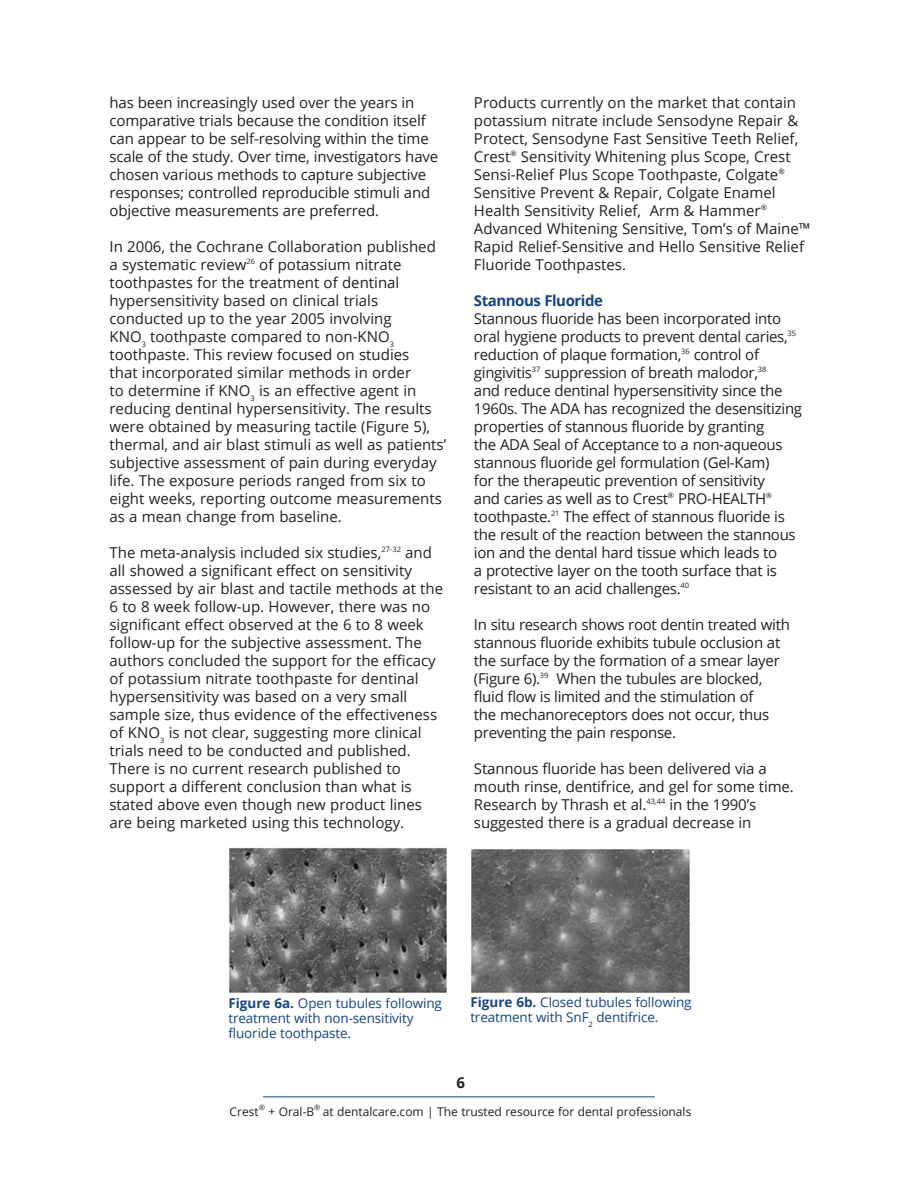
<style>
.page{position:relative;width:918px;height:1188px;background:#fff}
.page>*{position:absolute;margin:0;border:0;box-sizing:border-box;transform-origin:0 0}
.Main_Body{font:15px/18px "Open Sans";color:#231f20}
.Main_Body-2{font:15px/18px "Open Sans";letter-spacing:-.02em;color:#231f20}
.Subhead{font:700 15px "Open Sans";letter-spacing:-.03em;color:#164481}
.t1{font:700 15px "Open Sans";color:#231f20}
.Figure{font:13.5px/15px "Open Sans";letter-spacing:-.01em;color:#164481}
.t2{font:12px "Open Sans";color:#231f20}
.t3{font:7.5px "Open Sans";color:#231f20}
.s1{font-weight:700}
</style>
<div class="page">
<hr style="left:263px;top:1096px;width:392px;height:1px;background:#164481">
<img style="left:229px;top:848px;width:218px;height:145px">
<img style="left:471px;top:849px;width:219px;height:144px">
<p class="Main_Body" style="left:110px;top:93px;width:330px">has been increasingly used over the years in comparative trials because the condition itself can appear to be self-resolving within the time scale of the study. Over time, investigators have chosen various methods to capture subjective responses; controlled reproducible stimuli and objective measurements are preferred.</p>
<p class="Main_Body" style="left:110px;top:237px;width:338px">In 2006, the Cochrane Collaboration published a systematic review<sup>26</sup> of potassium nitrate toothpastes for the treatment of dentinal hypersensitivity based on clinical trials conducted up to the year 2005 involving<br>KNO<sub>3</sub> toothpaste compared to non-KNO<sub>3 </sub>toothpaste. This review focused on studies<br>that incorporated similar methods in order<br>to determine if KNO<sub>3</sub> is an effective agent in reducing dentinal hypersensitivity. The results were obtained by measuring tactile (Figure 5), thermal, and air blast stimuli as well as patients’ subjective assessment of pain during everyday life. The exposure periods ranged from six to eight weeks, reporting outcome measurements as a mean change from baseline.</p>
<p class="Main_Body" style="left:110px;top:543px;width:335px">The meta-analysis included six studies,<sup>27-32</sup> and all showed a significant effect on sensitivity assessed by air blast and tactile methods at the 6 to 8 week follow-up. However, there was no significant effect observed at the 6 to 8 week follow-up for the subjective assessment. The authors concluded the support for the efficacy of potassium nitrate toothpaste for dentinal hypersensitivity was based on a very small sample size, thus evidence of the effectiveness of KNO<sub>3</sub> is not clear, suggesting more clinical trials need to be conducted and published.<br>There is no current research published to support a different conclusion than what is stated above even though new product lines are being marketed using this technology.</p>
<p class="Main_Body" style="left:474px;top:93px;width:338px">Products currently on the market that contain potassium nitrate include Sensodyne Repair &amp; Protect, Sensodyne Fast Sensitive Teeth Relief, Crest<sup>®</sup> Sensitivity Whitening plus Scope, Crest Sensi-Relief Plus Scope Toothpaste, Colgate<sup>® </sup>Sensitive Prevent &amp; Repair, Colgate Enamel Health Sensitivity Relief, Arm &amp; Hammer<sup>® </sup>Advanced Whitening Sensitive, Tom’s of Maine™ Rapid Relief-Sensitive and Hello Sensitive Relief Fluoride Toothpastes.</p>
<p class="Subhead" style="left:474px;top:290px;width:130px">Stannous Fluoride</p>
<p class="Main_Body-2" style="left:474px;top:309px;width:330px">Stannous fluoride has been incorporated into oral hygiene products to prevent dental caries,<sup>35 </sup>reduction of plaque formation,<sup>36</sup> control of gingivitis<sup>37</sup> suppression of breath malodor,<sup>38<br></sup>and reduce dentinal hypersensitivity since the 1960s. The ADA has recognized the desensitizing properties of stannous fluoride by granting<br>the ADA Seal of Acceptance to a non-aqueous stannous fluoride gel formulation (Gel-Kam)<br>for the therapeutic prevention of sensitivity<br>and caries as well as to Crest<sup>®</sup> PRO-HEALTH<sup>® </sup>toothpaste.<sup>21</sup> The effect of stannous fluoride is the result of the reaction between the stannous ion and the dental hard tissue which leads to<br>a protective layer on the tooth surface that is resistant to an acid challenges.<sup>40</sup></p>
<p class="Main_Body-2" style="left:474px;top:615px;width:317px">In situ research shows root dentin treated with stannous fluoride exhibits tubule occlusion at the surface by the formation of a smear layer (Figure 6).<sup>39</sup> When the tubules are blocked, fluid flow is limited and the stimulation of<br>the mechanoreceptors does not occur, thus preventing the pain response.</p>
<p class="Main_Body" style="left:474px;top:759px;width:321px">Stannous fluoride has been delivered via a mouth rinse, dentifrice, and gel for some time.<br>Research by Thrash et al.<sup>43,44</sup> in the 1990’s suggested there is a gradual decrease in</p>
<p class="Figure" style="left:228px;top:995px;width:215px"><span class="s1">Figure 6a.</span> Open tubules following treatment with non-sensitivity fluoride toothpaste.</p>
<p class="Figure" style="left:470px;top:994px;width:223px"><span class="s1">Figure 6b.</span> Closed tubules following treatment with SnF<sub>2</sub> dentifrice.</p>
<p class="t1" style="left:456px;top:1072px;width:10px">6</p>
<p class="t2" style="left:230px;top:1103px;width:31px">Crest</p>
<p class="t3" style="left:259px;top:1102px;width:8px">®</p>
<p class="t2" style="left:268px;top:1103px;width:47px">+ Oral-B</p>
<p class="t3" style="left:314px;top:1102px;width:8px">®</p>
<p class="t2" style="left:323px;top:1103px;width:370px">at dentalcare.com | The trusted resource for dental professionals</p>
</div>
